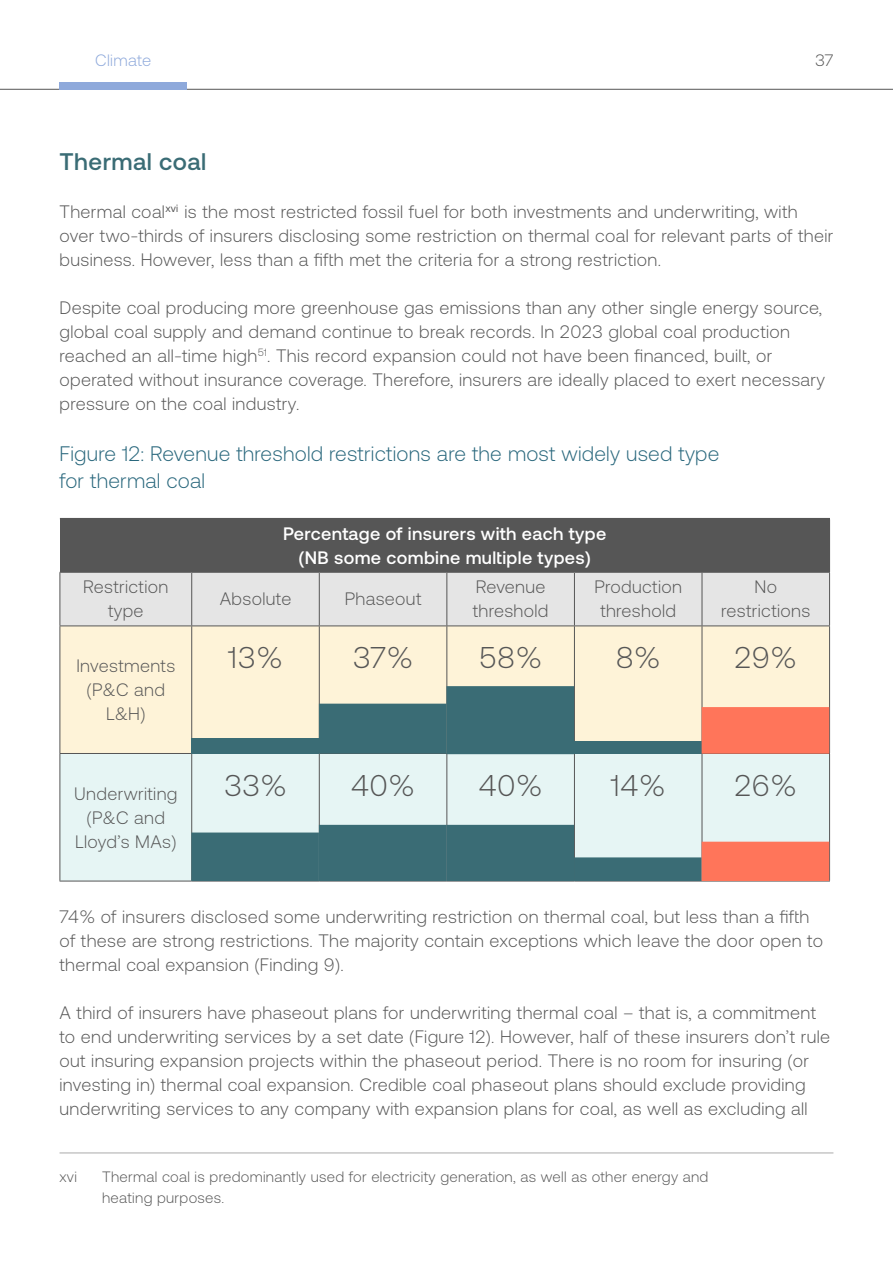
<style>
.page{position:relative;width:893px;height:1263px;background:#fff}
.page>*{position:absolute;margin:0;border:0;box-sizing:border-box;transform-origin:0 0}
.Body_Text_-_Main{font:300 30px "Aeonik";letter-spacing:.02em;color:#565656}
.Subheading_1{font:500 24px "Aeonik";letter-spacing:.02em;color:#3a6c75}
.Table_Diagram_Heading{font:300 21px "Aeonik";letter-spacing:.01em;color:#2a687d}
.Body_Text_-_Main-2{font:300 18px/24px "Aeonik";letter-spacing:.02em;color:#565656}
.Body_Text_-_Main-3{font:500 18px "Aeonik";letter-spacing:.02em;color:#fff}
.Body_Text_-_Main-4{font:300 16.5px "Aeonik";letter-spacing:.02em;color:#8ea9db}
.t1{font:300 16.5px "Aeonik";color:#565656}
.Footnotes{font:300 15px/21px "Aeonik";letter-spacing:.02em;color:#565656}
</style>
<div class="page">
<hr style="left:0;top:89px;width:893px;height:1px;background:#565656">
<div style="left:60px;top:82px;width:127px;height:7px;background:#8ea9db"></div>
<div style="left:60px;top:519px;width:770px;height:53px;background:#565656"></div>
<div style="left:61px;top:573px;width:768px;height:52px;background:#e5e5e5"></div>
<div style="left:61px;top:626px;width:768px;height:127px;background:#fef3d8"></div>
<div style="left:61px;top:754px;width:768px;height:127px;background:#e6f5f4"></div>
<hr style="left:60px;top:572px;width:132px;height:1px;background:#565656">
<hr style="left:60px;top:573px;width:1px;height:52px;background:#565656">
<hr style="left:192px;top:572px;width:127px;height:1px;background:#565656">
<hr style="left:191px;top:573px;width:1px;height:52px;background:#565656">
<hr style="left:319px;top:572px;width:128px;height:1px;background:#565656">
<hr style="left:319px;top:573px;width:1px;height:52px;background:#565656">
<hr style="left:447px;top:572px;width:127px;height:1px;background:#565656">
<hr style="left:446px;top:573px;width:1px;height:52px;background:#565656">
<hr style="left:574px;top:572px;width:128px;height:1px;background:#565656">
<hr style="left:574px;top:573px;width:1px;height:52px;background:#565656">
<hr style="left:702px;top:572px;width:128px;height:1px;background:#565656">
<hr style="left:702px;top:573px;width:1px;height:52px;background:#565656">
<hr style="left:829px;top:573px;width:1px;height:52px;background:#565656">
<hr style="left:60px;top:625px;width:132px;height:1px;background:#565656">
<hr style="left:60px;top:626px;width:1px;height:127px;background:#565656">
<hr style="left:192px;top:625px;width:127px;height:1px;background:#565656">
<hr style="left:191px;top:626px;width:1px;height:127px;background:#565656">
<hr style="left:319px;top:625px;width:128px;height:1px;background:#565656">
<hr style="left:319px;top:626px;width:1px;height:127px;background:#565656">
<hr style="left:447px;top:625px;width:127px;height:1px;background:#565656">
<hr style="left:446px;top:626px;width:1px;height:127px;background:#565656">
<hr style="left:574px;top:625px;width:128px;height:1px;background:#565656">
<hr style="left:574px;top:626px;width:1px;height:127px;background:#565656">
<hr style="left:702px;top:625px;width:128px;height:1px;background:#565656">
<hr style="left:702px;top:626px;width:1px;height:127px;background:#565656">
<hr style="left:829px;top:626px;width:1px;height:127px;background:#565656">
<hr style="left:60px;top:753px;width:132px;height:1px;background:#565656">
<hr style="left:60px;top:754px;width:1px;height:127px;background:#565656">
<hr style="left:191px;top:754px;width:1px;height:127px;background:#565656">
<hr style="left:319px;top:754px;width:1px;height:127px;background:#565656">
<hr style="left:446px;top:754px;width:1px;height:127px;background:#565656">
<hr style="left:574px;top:754px;width:1px;height:127px;background:#565656">
<hr style="left:702px;top:753px;width:128px;height:1px;background:#565656">
<hr style="left:702px;top:754px;width:1px;height:127px;background:#565656">
<hr style="left:829px;top:754px;width:1px;height:127px;background:#565656">
<hr style="left:60px;top:881px;width:132px;height:1px;background:#565656">
<hr style="left:192px;top:881px;width:127px;height:1px;background:#565656">
<hr style="left:319px;top:881px;width:128px;height:1px;background:#565656">
<hr style="left:447px;top:881px;width:127px;height:1px;background:#565656">
<hr style="left:574px;top:881px;width:128px;height:1px;background:#565656">
<hr style="left:702px;top:881px;width:128px;height:1px;background:#565656">
<hr style="left:60px;top:518px;width:132px;height:1px;background:#565656">
<hr style="left:192px;top:518px;width:127px;height:1px;background:#565656">
<hr style="left:319px;top:518px;width:128px;height:1px;background:#565656">
<hr style="left:447px;top:518px;width:127px;height:1px;background:#565656">
<hr style="left:574px;top:518px;width:128px;height:1px;background:#565656">
<hr style="left:702px;top:518px;width:128px;height:1px;background:#565656">
<hr style="left:60px;top:1152px;width:773px;height:1px;background:#ababab">
<div style="left:191px;top:738px;width:128px;height:16px;background:#3a6c75"></div>
<svg style="left:319px;top:686px;width:255px;height:68px;background:#537d81"></svg>
<div style="left:574px;top:741px;width:128px;height:13px;background:#3a6c75"></div>
<div style="left:702px;top:707px;width:127px;height:47px;background:#ff755a"></div>
<svg style="left:191px;top:825px;width:638px;height:56px;background:#78888a"></svg>
<p class="Body_Text_-_Main-4" style="left:95px;top:51px;width:58px">Climate</p>
<p class="t1" style="left:815px;top:51px;width:20px">37</p>
<p class="Subheading_1" style="left:60px;top:148px;width:148px">Thermal coal</p>
<p class="Body_Text_-_Main-2" style="left:60px;top:200px;width:775px">Thermal coal<sup>xvi</sup><sup>14</sup>is the most restricted fossil fuel for both investments and underwriting, with over two-thirds of insurers disclosing some restriction on thermal coal for relevant parts of their business. However, less than a fifth met the criteria for a strong restriction.</p>
<p class="Body_Text_-_Main-2" style="left:60px;top:296px;width:767px">Despite coal producing more greenhouse gas emissions than any other single energy source, global coal supply and demand continue to break records. In 2023 global coal production reached an all-time high<sup>51</sup>. This record expansion could not have been financed, built, or operated without insurance coverage. Therefore, insurers are ideally placed to exert necessary pressure on the coal industry.</p>
<p class="Table_Diagram_Heading" style="left:60px;top:442px;width:661px">Figure 12: Revenue threshold restrictions are the most widely used type</p>
<p class="Table_Diagram_Heading" style="left:60px;top:469px;width:147px">for thermal coal</p>
<p class="Body_Text_-_Main-3" style="left:283px;top:523px;width:325px">Percentage of insurers with each type</p>
<p class="Body_Text_-_Main-3" style="left:299px;top:547px;width:294px">(NB some combine multiple types)</p>
<p class="Body_Text_-_Main-2" style="left:83px;top:575px;width:87px;text-align:center">Restriction type</p>
<p class="Body_Text_-_Main-2" style="left:473px;top:575px;width:77px">Revenue threshold</p>
<p class="Body_Text_-_Main-2" style="left:594px;top:575px;width:89px;text-align:center">Production threshold</p>
<p class="Body_Text_-_Main-2" style="left:721px;top:575px;width:91px;text-align:center">No restrictions</p>
<p class="Body_Text_-_Main-2" style="left:220px;top:587px;width:73px">Absolute</p>
<p class="Body_Text_-_Main-2" style="left:345px;top:587px;width:78px">Phaseout</p>
<p class="Body_Text_-_Main-2" style="left:76px;top:654px;width:100px">Investments</p>
<p class="Body_Text_-_Main-2" style="left:87px;top:678px;width:80px;text-align:center">(P&amp;C and<br>L&amp;H)</p>
<p class="Body_Text_-_Main-2" style="left:74px;top:781px;width:105px">Underwriting</p>
<p class="Body_Text_-_Main-2" style="left:75px;top:805px;width:103px;text-align:center">(P&amp;C and<br>Lloyd’s MAs)</p>
<p class="Body_Text_-_Main" style="left:228px;top:641px;width:56px">13%</p>
<p class="Body_Text_-_Main" style="left:353px;top:641px;width:62px">37%</p>
<p class="Body_Text_-_Main" style="left:479px;top:641px;width:65px">58%</p>
<p class="Body_Text_-_Main" style="left:616px;top:641px;width:46px">8%</p>
<p class="Body_Text_-_Main" style="left:735px;top:641px;width:64px">29%</p>
<p class="Body_Text_-_Main" style="left:224px;top:769px;width:64px">33%</p>
<p class="Body_Text_-_Main" style="left:351px;top:769px;width:65px">40%</p>
<p class="Body_Text_-_Main" style="left:479px;top:769px;width:65px">40%</p>
<p class="Body_Text_-_Main" style="left:611px;top:769px;width:56px">14%</p>
<p class="Body_Text_-_Main" style="left:735px;top:769px;width:64px">26%</p>
<p class="Body_Text_-_Main-2" style="left:60px;top:905px;width:765px">74% of insurers disclosed some underwriting restriction on thermal coal, but less than a fifth of these are strong restrictions. The majority contain exceptions which leave the door open to thermal coal expansion (Finding 9).</p>
<p class="Body_Text_-_Main-2" style="left:60px;top:1001px;width:772px">A third of insurers have phaseout plans for underwriting thermal coal – that is, a commitment to end underwriting services by a set date (Figure 12). However, half of these insurers don’t rule out insuring expansion projects within the phaseout period. There is no room for insuring (or investing in) thermal coal expansion. Credible coal phaseout plans should exclude providing underwriting services to any company with expansion plans for coal, as well as excluding all</p>
<p class="Footnotes" style="left:60px;top:1167px;width:19px">xvi</p>
<p class="Footnotes" style="left:102px;top:1167px;width:608px">Thermal coal is predominantly used for electricity generation, as well as other energy and heating purposes.</p>
</div>
